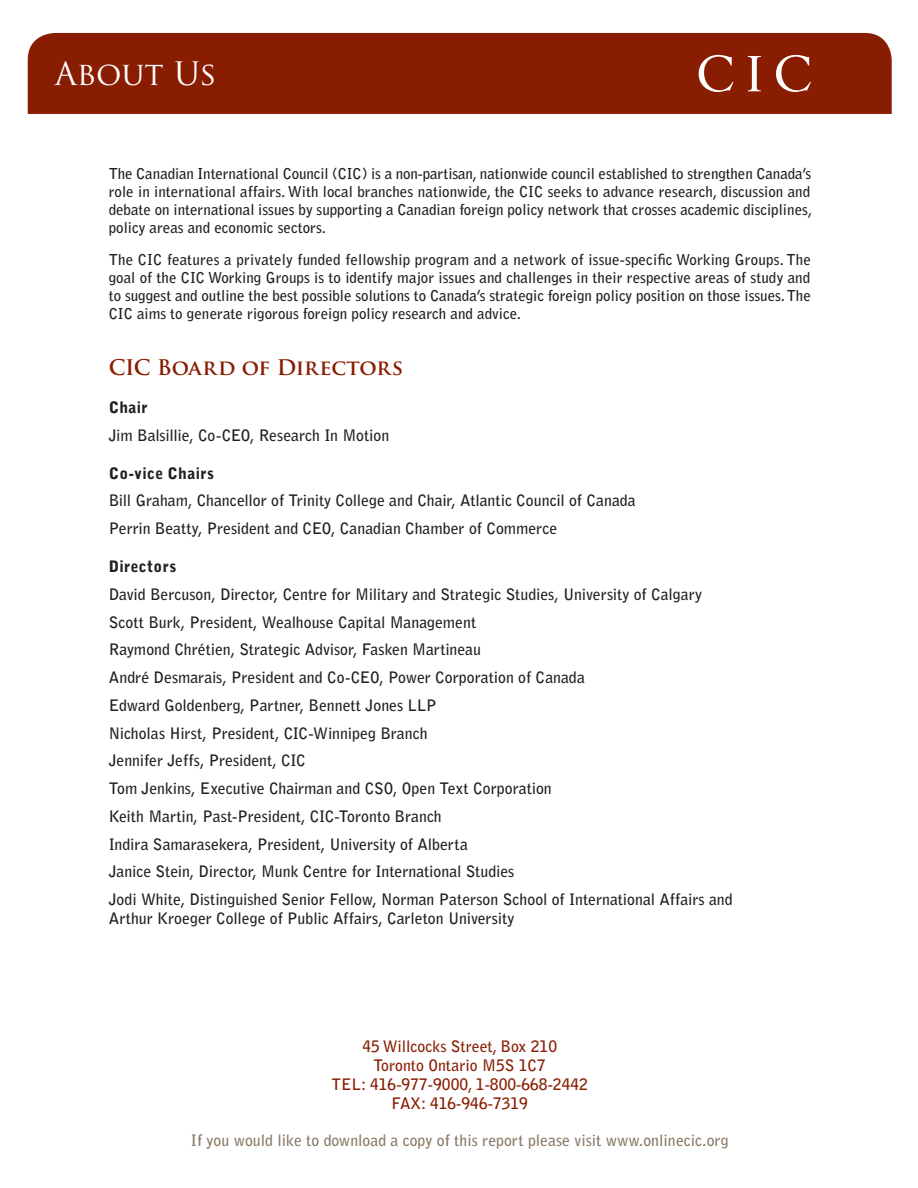
<style>
.page{position:relative;width:918px;height:1188px;background:#fff}
.page>*{position:absolute;margin:0;border:0;box-sizing:border-box;transform-origin:0 0}
.t1{font:31.5px "Trajan Pro";color:#fff}
.t2{font:700 21px "Trajan Pro";letter-spacing:-.01em;color:#891d02}
.t3{font:700 15.75px/27.8px "Bell Gothic Std";color:#231f20}
.t4{font:700 15.75px/18.9px "Bell Gothic Std";color:#891d02;text-align:center}
.t5{font:700 15.75px "Bell Gothic Std";color:#8a7966}
.t6{font:900 15.75px "Bell Gothic Std";letter-spacing:.02em;color:#231f20}
.t7{font:700 15px/18px "Bell Gothic Std";color:#231f20}
</style>
<div class="page">
<div style="left:28px;top:33px;width:864px;height:81px;background:#891d02"></div>
<svg style="left:699px;top:55px;width:34px;height:37px"></svg>
<svg style="left:748px;top:56px;width:13px;height:35px"></svg>
<svg style="left:776px;top:55px;width:35px;height:37px"></svg>
<h1 class="t1" style="left:55px;top:54px;width:164px">About Us</h1>
<p class="t7" style="left:109px;top:165px;width:705px">The Canadian International Council (CIC) is a non-partisan, nationwide council established to strengthen Canada’s role in international affairs. With local branches nationwide, the CIC seeks to advance research, discussion and debate on international issues by supporting a Canadian foreign policy network that crosses academic disciplines, policy areas and economic sectors.</p>
<p class="t7" style="left:109px;top:250px;width:704px;text-align:justify">The CIC features a privately funded fellowship program and a network of issue-specific Working Groups. The goal of the CIC Working Groups is to identify major issues and challenges in their respective areas of study and to suggest and outline the best possible solutions to Canada’s strategic foreign policy position on those issues. The CIC aims to generate rigorous foreign policy research and advice.</p>
<h2 class="t2" style="left:109px;top:355px;width:296px">CIC Board of Directors</h2>
<p class="t6" style="left:109px;top:398px;width:40px">Chair</p>
<p class="t3" style="left:109px;top:421px;width:282px">Jim Balsillie, Co-CEO, Research In Motion</p>
<p class="t6" style="left:109px;top:464px;width:107px">Co-vice Chairs</p>
<p class="t3" style="left:109px;top:487px;width:529px">Bill Graham, Chancellor of Trinity College and Chair, Atlantic Council of Canada<br>Perrin Beatty, President and CEO, Canadian Chamber of Commerce</p>
<p class="t6" style="left:109px;top:557px;width:69px">Directors</p>
<p class="t3" style="left:109px;top:580px;width:626px">David Bercuson, Director, Centre for Military and Strategic Studies, University of Calgary Scott Burk, President, Wealhouse Capital Management<br>Raymond Chrétien, Strategic Advisor, Fasken Martineau<br>André Desmarais, President and Co-CEO, Power Corporation of Canada<br>Edward Goldenberg, Partner, Bennett Jones LLP<br>Nicholas Hirst, President, CIC-Winnipeg Branch<br>Jennifer Jeffs, President, CIC<br>Tom Jenkins, Executive Chairman and CSO, Open Text Corporation<br>Keith Martin, Past-President, CIC-Toronto Branch<br>Indira Samarasekera, President, University of Alberta<br>Janice Stein, Director, Munk Centre for International Studies<br>Jodi White, Distinguished Senior Fellow, Norman Paterson School of International Affairs and</p>
<p class="t3" style="left:109px;top:904px;width:407px">Arthur Kroeger College of Public Affairs, Carleton University</p>
<p class="t4" style="left:331px;top:1037px;width:258px">45 Willcocks Street, Box 210<br>Toronto Ontario M5S 1C7<br>TEL: 416-977-9000, 1-800-668-2442<br>FAX: 416-946-7319</p>
<p class="t5" style="left:191px;top:1131px;width:539px">If you would like to download a copy of this report please visit www.onlinecic.org</p>
</div>
